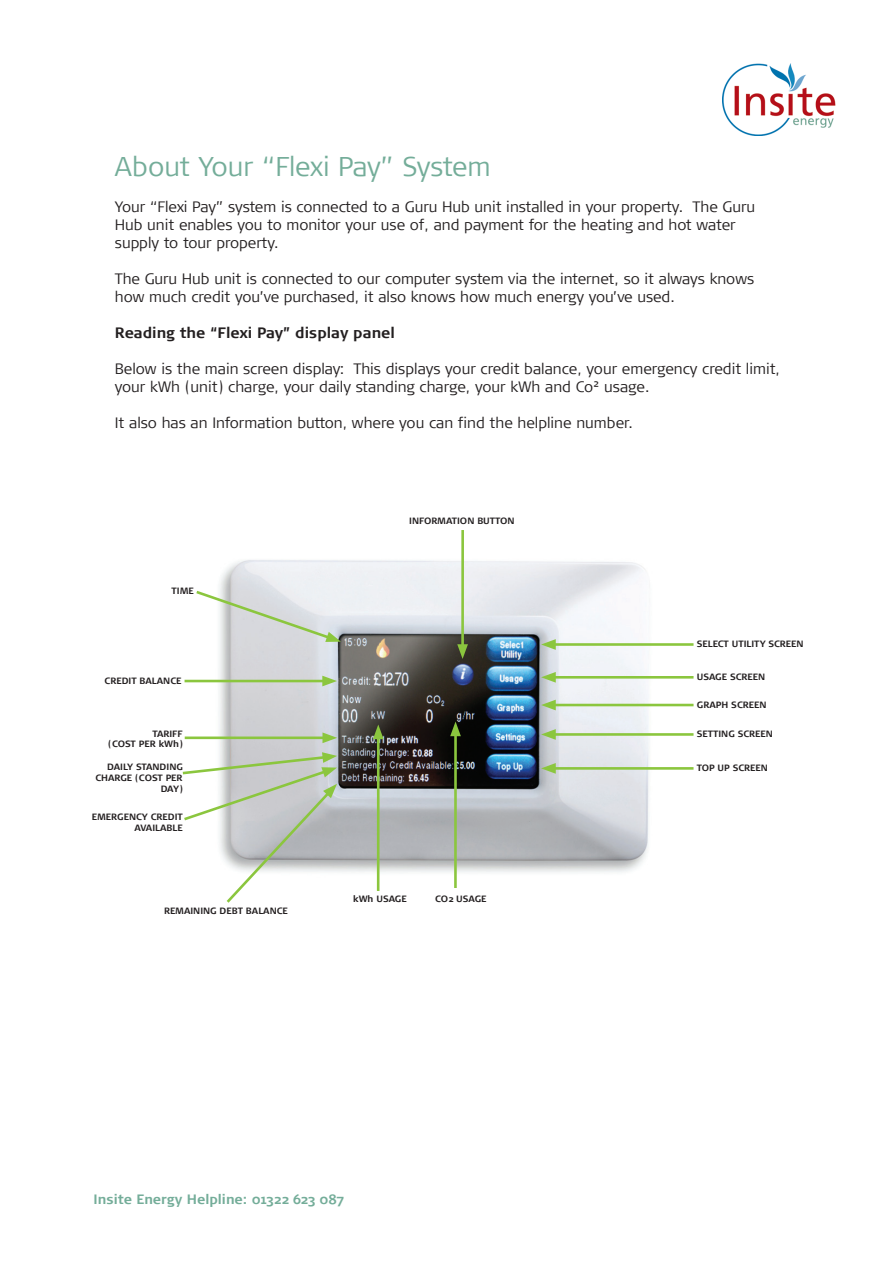
<style>
.page{position:relative;width:893px;height:1263px;background:#fff}
.page>*{position:absolute;margin:0;border:0;box-sizing:border-box;transform-origin:0 0}
.t1{font:300 27px "Signa Column";color:#74ad99}
.t2{font:300 15px/18px "Signa Column";color:#231f20}
.t3{font:700 15px "Signa Column";color:#231f20}
.t4{font:700 13.5px "Signa Normal";color:#74ad99}
.t5{font:700 9.15px/10.9px "Signa Normal";color:#231f20;text-align:right}
</style>
<div class="page">
<img style="left:723px;top:64px;width:113px;height:72px">
<img style="left:207px;top:560px;width:461px;height:318px">
<hr style="left:185px;top:680px;width:142px;height:2px;background:#8bc63e">
<svg style="left:322px;top:676px;width:15px;height:10px"></svg>
<svg style="left:196px;top:589px;width:145px;height:53px"></svg>
<hr style="left:185px;top:736px;width:142px;height:3px;background:#8bc63e">
<svg style="left:322px;top:732px;width:15px;height:11px"></svg>
<svg style="left:182px;top:752px;width:155px;height:151px"></svg>
<hr style="left:377px;top:734px;width:3px;height:157px;background:#8bc63e">
<svg style="left:373px;top:724px;width:11px;height:15px"></svg>
<hr style="left:454px;top:731px;width:3px;height:157px;background:#8bc63e">
<svg style="left:450px;top:721px;width:11px;height:15px"></svg>
<hr style="left:551px;top:767px;width:142px;height:3px;background:#8bc63e">
<svg style="left:541px;top:763px;width:15px;height:11px"></svg>
<hr style="left:551px;top:733px;width:142px;height:3px;background:#8bc63e">
<svg style="left:541px;top:729px;width:15px;height:11px"></svg>
<hr style="left:551px;top:704px;width:142px;height:2px;background:#8bc63e">
<svg style="left:541px;top:700px;width:15px;height:10px"></svg>
<hr style="left:551px;top:676px;width:142px;height:3px;background:#8bc63e">
<svg style="left:541px;top:672px;width:15px;height:11px"></svg>
<hr style="left:551px;top:643px;width:142px;height:3px;background:#8bc63e">
<svg style="left:541px;top:639px;width:15px;height:11px"></svg>
<hr style="left:461px;top:530px;width:3px;height:119px;background:#8bc63e">
<svg style="left:457px;top:644px;width:11px;height:15px"></svg>
<h1 class="t1" style="left:115px;top:151px;width:377px">About Your “Flexi Pay” System</h1>
<p class="t2" style="left:115px;top:197px;width:642px">Your “Flexi Pay” system is connected to a Guru Hub unit installed in your property. The Guru<br>Hub unit enables you to monitor your use of, and payment for the heating and hot water supply to tour property.</p>
<p class="t2" style="left:115px;top:269px;width:641px">The Guru Hub unit is connected to our computer system via the internet, so it always knows how much credit you’ve purchased, it also knows how much energy you’ve used.</p>
<p class="t3" style="left:115px;top:324px;width:282px">Reading the “Flexi Pay” display panel</p>
<p class="t2" style="left:115px;top:359px;width:667px">Below is the main screen display: This displays your credit balance, your emergency credit limit, your kWh (unit) charge, your daily standing charge, your kWh and Co² usage.</p>
<p class="t2" style="left:115px;top:413px;width:520px">It also has an Information button, where you can find the helpline number.</p>
<p class="t5" style="left:172px;top:585px;width:23px">TIME</p>
<p class="t5" style="left:105px;top:676px;width:77px">CREDIT BALANCE</p>
<p class="t5" style="left:108px;top:728px;width:76px">TARI FF<br>(COST PER KWH)</p>
<p class="t5" style="left:95px;top:761px;width:89px">DAI LY STANDI NG<br>CHARGE (COST PER<br>DAY)</p>
<p class="t5" style="left:92px;top:811px;width:93px">EMERGENCY CREDIT<br>AVAI LABLE</p>
<p class="t5" style="left:164px;top:905px;width:124px">REMAI NI NG DEBT BALANCE</p>
<p class="t5" style="left:409px;top:515px;width:11px">INFORM</p>
<p class="t5" style="left:446px;top:515px;width:39px">ATION BUTTON</p>
<p class="t5" style="left:353px;top:893px;width:54px">KWH USAGE</p>
<p class="t5" style="left:435px;top:893px;width:52px">CO2 USAGE</p>
<p class="t4" style="left:94px;top:1191px;width:252px">INSITE ENERGY HELPLINE: 01322 623 087</p>
<p class="t5" style="left:697px;top:638px;width:79px">SELECT UTILITY SCR</p>
<p class="t5" style="left:786px;top:638px;width:18px">EEN</p>
<p class="t5" style="left:697px;top:671px;width:40px">USAGE SCR</p>
<p class="t5" style="left:747px;top:671px;width:18px">EEN</p>
<p class="t5" style="left:697px;top:699px;width:42px">GRAPH SCR</p>
<p class="t5" style="left:749px;top:699px;width:18px">EEN</p>
<p class="t5" style="left:697px;top:728px;width:48px">SETTING SCR</p>
<p class="t5" style="left:755px;top:728px;width:18px">EEN</p>
<p class="t5" style="left:697px;top:762px;width:7px">TOP</p>
<p class="t5" style="left:718px;top:762px;width:22px">UP SCR</p>
<p class="t5" style="left:750px;top:762px;width:18px">EEN</p>
</div>
